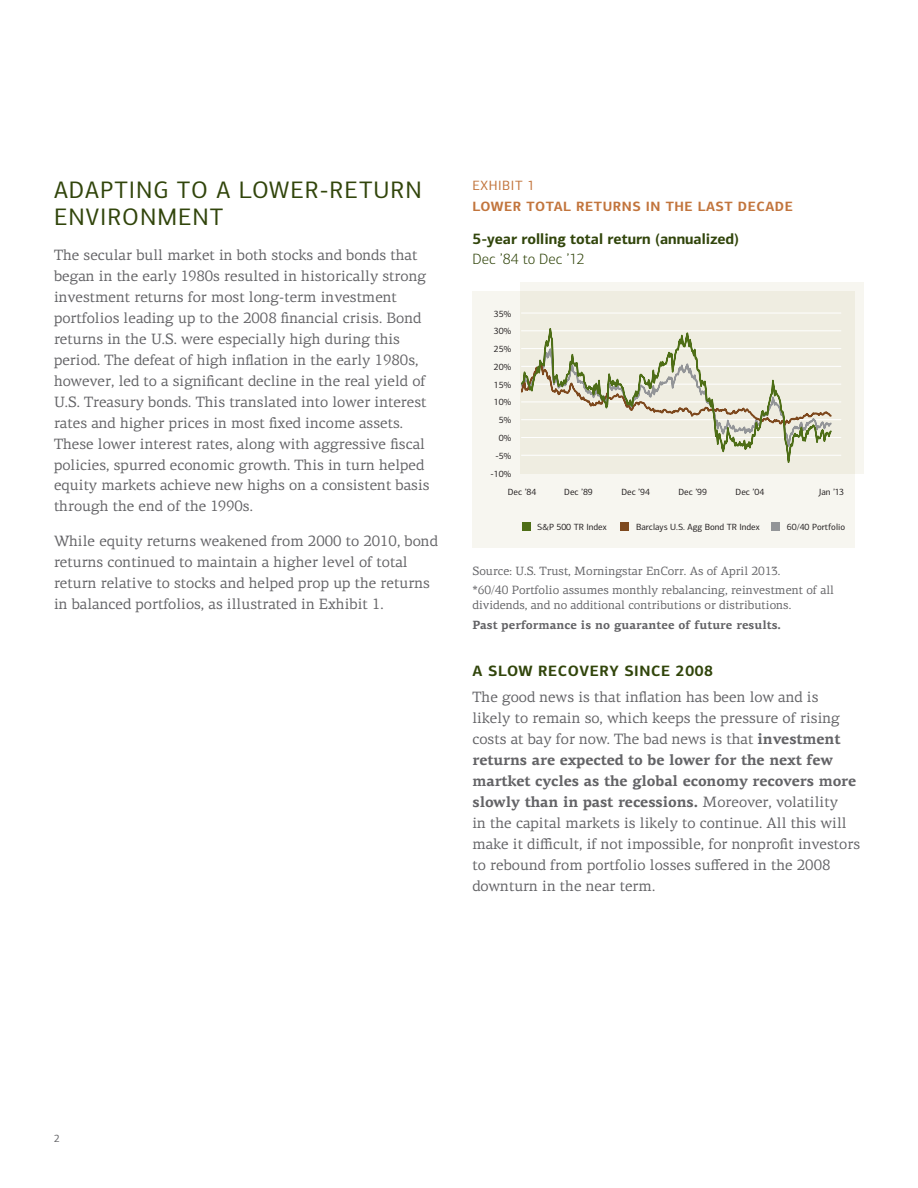
<style>
.page{position:relative;width:918px;height:1188px;background:#fff}
.page>*{position:absolute;margin:0;border:0;box-sizing:border-box;transform-origin:0 0}
.t1{font:24px/27px "Connections";letter-spacing:.04em;color:#31450b}
.t2{font:15px/21px "Connections Serif";color:#636366}
.t3{font:700 15px "Connections";letter-spacing:.04em;color:#31450b}
.t4{font:300 15px "Connections";color:#31450b}
.t5{font:700 13.5px "Connections";letter-spacing:.04em;color:#c2753d}
.t6{font:13.5px "Connections";letter-spacing:.04em;color:#c2753d}
.t7{font:12px/19.5px "Connections Serif";color:#636366}
.t8{font:700 12px "Connections Serif";color:#636366}
.t9{font:10.5px/14.2px "Connections";color:#231f20;text-align:justify}
.t10{font:10.5px "Connections";color:#636366}
.t11{font:9px "Connections";color:#231f20}
.s1{font-weight:700}
</style>
<div class="page">
<div style="left:472px;top:291px;width:383px;height:257px;background:#f7f6f0"></div>
<div style="left:520px;top:282px;width:344px;height:191px;background:linear-gradient(to right,#f1f0e5,#f1f0e5)"></div>
<hr style="left:521px;top:437px;width:320px;height:1px;background:#fff">
<hr style="left:521px;top:419px;width:320px;height:1px;background:#fff">
<hr style="left:521px;top:402px;width:320px;height:1px;background:#fff">
<hr style="left:521px;top:384px;width:320px;height:1px;background:#fff">
<hr style="left:521px;top:366px;width:320px;height:1px;background:#fff">
<hr style="left:521px;top:348px;width:320px;height:1px;background:#fff">
<hr style="left:521px;top:330px;width:320px;height:1px;background:#fff">
<hr style="left:521px;top:313px;width:320px;height:1px;background:#fff">
<hr style="left:521px;top:455px;width:320px;height:1px;background:#fff">
<svg style="left:520px;top:317px;width:312px;height:157px"></svg>
<div style="left:522px;top:522px;width:9px;height:9px;background:#4e6e17"></div>
<div style="left:620px;top:522px;width:9px;height:9px;background:#7e491e"></div>
<div style="left:771px;top:522px;width:9px;height:9px;background:#939598"></div>
<h1 class="t1" style="left:54px;top:176px;width:352px">Adaptin g to a lower-r eturn environment</h1>
<p class="t2" style="left:54px;top:244px;width:377px">The secular bull market in both stocks and bonds that began in the early 1980s resulted in historically strong investment returns for most long-term investment portfolios leading up to the 2008 financial crisis. Bond returns in the U.S. were especially high during this period. The defeat of high inflation in the early 1980s, however, led to a significant decline in the real yield of U.S. Treasury bonds. This translated into lower interest rates and higher prices in most fixed income assets.<br>These lower interest rates, along with aggressive fiscal policies, spurred economic growth. This in turn helped equity markets achieve new highs on a consistent basis through the end of the 1990s.</p>
<p class="t2" style="left:54px;top:531px;width:385px">While equity returns weakened from 2000 to 2010, bond returns continued to maintain a higher level of total return relative to stocks and helped prop up the returns in balanced portfolios, as illustrated in Exhibit 1.</p>
<p class="t6" style="left:472px;top:178px;width:64px">Exhibit 1</p>
<p class="t5" style="left:472px;top:198px;width:322px">LOWER TOTAL RETURNS I N THE LAST DECADE</p>
<p class="t3" style="left:472px;top:230px;width:268px">5-YEAR ROLLING TOTAL RETURN (ANNUALIZED)</p>
<p class="t4" style="left:472px;top:250px;width:114px">Dec ’84 to Dec ’12</p>
<p class="t11" style="left:494px;top:308px;width:19px">35%</p>
<p class="t11" style="left:494px;top:326px;width:19px">30%</p>
<p class="t11" style="left:494px;top:344px;width:19px">25%</p>
<p class="t11" style="left:494px;top:362px;width:19px">20%</p>
<p class="t11" style="left:494px;top:379px;width:19px">15%</p>
<p class="t11" style="left:494px;top:397px;width:19px">10%</p>
<p class="t11" style="left:499px;top:415px;width:14px">5%</p>
<p class="t11" style="left:499px;top:433px;width:14px">0%</p>
<p class="t11" style="left:495px;top:450px;width:17px">-5%</p>
<p class="t11" style="left:490px;top:468px;width:22px">-10%</p>
<p class="t11" style="left:508px;top:487px;width:30px">Dec ’84</p>
<p class="t11" style="left:564px;top:487px;width:30px">Dec ’89</p>
<p class="t11" style="left:621px;top:487px;width:30px">Dec ’94</p>
<p class="t11" style="left:678px;top:487px;width:30px">Dec ’99</p>
<p class="t11" style="left:736px;top:487px;width:30px">Dec ’04</p>
<p class="t11" style="left:819px;top:487px;width:27px">Jan ’13</p>
<p class="t11" style="left:537px;top:522px;width:71px">S&amp;P 500 TR Index</p>
<p class="t11" style="left:636px;top:522px;width:125px">Barclays U.S. Agg Bond TR Index</p>
<p class="t11" style="left:787px;top:522px;width:60px">60/40 Portfolio</p>
<p class="t7" style="left:472px;top:561px;width:363px">Source: U.S. Trust, Morningstar EnCorr. As of April 2013.<br>*60/40 Portfolio assumes monthly rebalancing, reinvestment of all</p>
<p class="t7" style="left:472px;top:595px;width:320px">dividends, and no additional contributions or distributions.</p>
<p class="t8" style="left:472px;top:617px;width:310px">Past performance is no guarantee of future results.</p>
<p class="t3" style="left:472px;top:661px;width:242px">A SLOW RECOVERY SI NCE 2008</p>
<p class="t2" style="left:472px;top:687px;width:389px">The good news is that inflation has been low and is likely to remain so, which keeps the pressure of rising costs at bay for now. The bad news is that <span class="s1">investment returns are expected to be lower for the next few martket cycles as the global economy recovers more slowly than in past recessions.</span> Moreover, volatility<br>in the capital markets is likely to continue. All this will make it difficult, if not impossible, for nonprofit investors to rebound from portfolio losses suffered in the 2008 downturn in the near term.</p>
<p class="t9" style="left:729px;top:803px;width:21px">3.96<br>2.69<br>1.96</p>
<p class="t9" style="left:729px;top:860px;width:21px">2.82</p>
<p class="t9" style="left:665px;top:803px;width:27px">24.15<br>26.25<br>26.88</p>
<p class="t9" style="left:665px;top:860px;width:27px">27.87</p>
<p class="t9" style="left:606px;top:803px;width:27px">12.07<br>11.45<br>10.41</p>
<p class="t9" style="left:606px;top:860px;width:27px;text-align:center">11.14<br>9.74</p>
<p class="t9" style="left:548px;top:803px;width:27px">14.76<br>15.10<br>15.34</p>
<p class="t9" style="left:548px;top:860px;width:27px">16.74<br>16.86</p>
<p class="t10" style="left:54px;top:1132px;width:7px">2</p>
</div>
